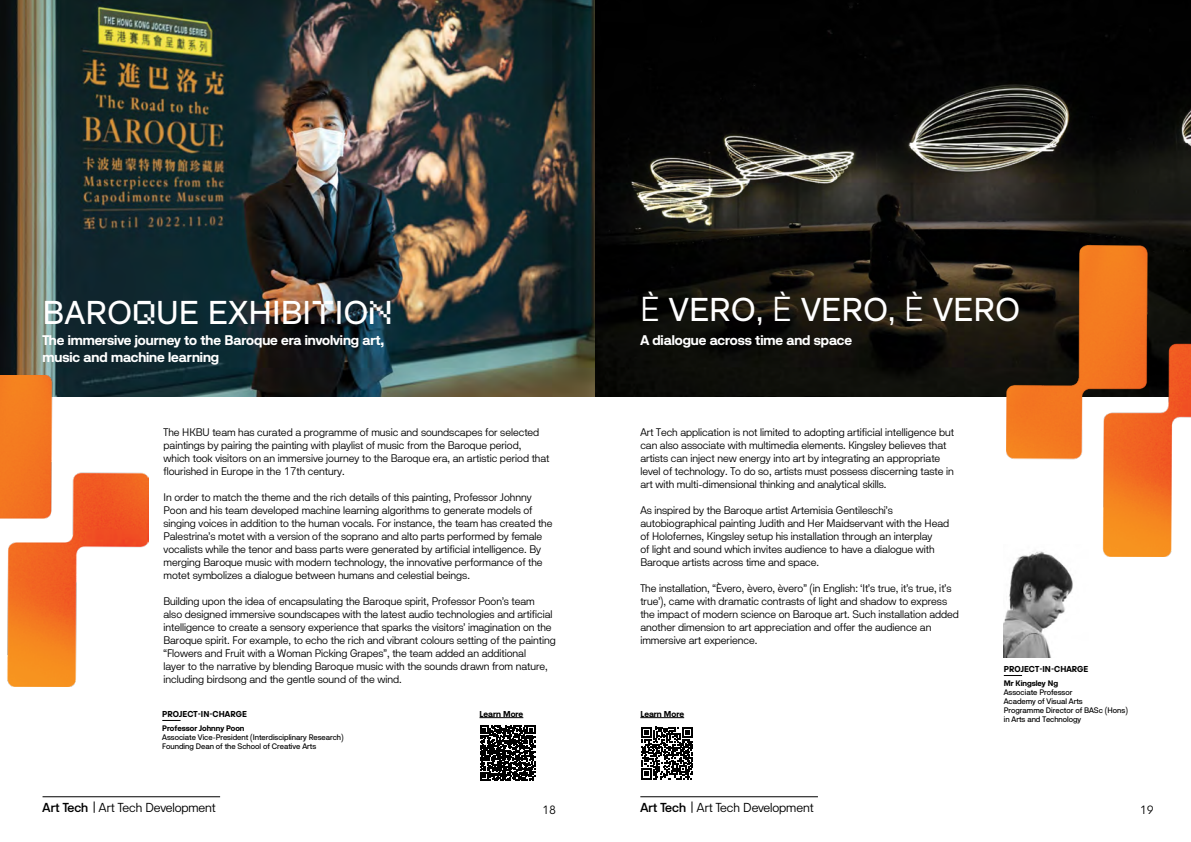
<style>
.page{position:relative;width:1191px;height:842px;background:#fff}
.page>*{position:absolute;margin:0;border:0;box-sizing:border-box;transform-origin:0 0}
.t1{font:33px "RM Neue TRIAL";color:#fff}
.t2{font:700 14px/17px "Magnetik";color:#fff}
.t3{font:300 13px "Magnetik";letter-spacing:-.01em;color:#000}
.t4{font:300 12px "Magnetik";color:#000}
.t5{font:300 11px/13px "Magnetik";color:#000}
.t6{font:700 8.6px "Magnetik";letter-spacing:.005em;color:#000}
.t7{font:8px/9px "Magnetik";color:#000}
.t8{font:700 8px "Magnetik";color:#000}
.s1{font-family:"Gridular"}
.s2{font-weight:500}
.s3{font-family:"Helixa"}
</style>
<div class="page">
<img style="left:0;top:0;width:1191px;height:396px">
<img style="left:0;top:375px;width:149px;height:312px">
<hr style="left:43px;top:796px;width:177px;height:1px;background:#000">
<svg style="left:94px;top:801px;width:1px;height:12px"></svg>
<svg style="left:162px;top:720px;width:18px;height:1px"></svg>
<hr style="left:479px;top:717px;width:44px;height:1px;background:#000">
<svg style="left:480px;top:725px;width:55px;height:56px"></svg>
<hr style="left:640px;top:717px;width:44px;height:1px;background:#000">
<svg style="left:641px;top:727px;width:52px;height:52px"></svg>
<svg style="left:1003px;top:675px;width:19px;height:1px"></svg>
<img style="left:1003px;top:557px;width:70px;height:100px">
<hr style="left:640px;top:796px;width:178px;height:1px;background:#000">
<svg style="left:692px;top:801px;width:1px;height:12px"></svg>
<img style="left:1006px;top:245px;width:185px;height:312px">
<h1 class="t1" style="left:43px;top:300px;width:351px">BARO<span class="s1">Q</span>UE EXHIBI<span class="s1">T</span>IO<span class="s1">N</span></h1>
<p class="t2" style="left:43px;top:332px;width:343px">The immersive journey to the Baroque era involving art, music and machine learning</p>
<p class="t5" style="left:163px;top:425px;width:387px">The HKBU team has curated a programme of music and soundscapes for selected paintings by pairing the painting with playlist of music from the Baroque period, which took visitors on an immersive journey to the Baroque era, an artistic period that flourished in Europe in the 17th century.</p>
<p class="t5" style="left:163px;top:490px;width:390px">In order to match the theme and the rich details of this painting, Professor Johnny Poon and his team developed machine learning algorithms to generate models of singing voices in addition to the human vocals. For instance, the team has created the Palestrina’s motet with a version of the soprano and alto parts performed by female vocalists while the tenor and bass parts were generated by artificial intelligence. By merging Baroque music with modern technology, the innovative performance of the motet symbolizes a dialogue between humans and celestial beings.</p>
<p class="t5" style="left:163px;top:595px;width:394px">Building upon the idea of encapsulating the Baroque spirit, Professor Poon’s team also designed immersive soundscapes with the latest audio technologies and artificial intelligence to create a sensory experience that sparks the visitors’ imagination on the Baroque spirit. For example, to echo the rich and vibrant colours setting of the painting “Flowers and Fruit with a Woman Picking Grapes”, the team added an additional<br>layer to the narrative by blending Baroque music with the sounds drawn from nature, including birdsong and the gentle sound of the wind.</p>
<p class="t6" style="left:162px;top:708px;width:86px">PROJECT-IN-CHARGE</p>
<p class="t8" style="left:162px;top:723px;width:84px">Professor Johnny Poon</p>
<p class="t7" style="left:162px;top:733px;width:183px">Associate Vice-President (Interdisciplinary Research)<br>Founding Dean of the School of Creative Arts</p>
<p class="t6" style="left:479px;top:708px;width:45px">Learn More</p>
<p class="t3" style="left:43px;top:799px;width:175px"><span class="s2">Art Tech</span> Art Tech Development</p>
<p class="t4" style="left:542px;top:802px;width:15px">18</p>
<h1 class="t1" style="left:640px;top:297px;width:381px"><span class="s3">È</span> VERO, <span class="s3">È</span> VERO, <span class="s3">È</span> VERO</h1>
<p class="t2" style="left:640px;top:332px;width:213px">A dialogue across time and space</p>
<p class="t5" style="left:640px;top:425px;width:315px">Art Tech application is not limited to adopting artificial intelligence but can also associate with multimedia elements. Kingsley believes that artists can inject new energy into art by integrating an appropriate level of technology. To do so, artists must possess discerning taste in art with multi-dimensional thinking and analytical skills.</p>
<p class="t5" style="left:640px;top:503px;width:310px">As inspired by the Baroque artist Artemisia Gentileschi’s autobiographical painting Judith and Her Maidservant with the Head of Holofernes, Kingsley setup his installation through an interplay<br>of light and sound which invites audience to have a dialogue with Baroque artists across time and space.</p>
<p class="t5" style="left:640px;top:582px;width:320px">The installation, “Èvero, èvero, èvero” (in English: ‘It’s true, it’s true, it’s true’), came with dramatic contrasts of light and shadow to express the impact of modern science on Baroque art. Such installation added another dimension to art appreciation and offer the audience an immersive art experience.</p>
<p class="t6" style="left:640px;top:708px;width:45px">Learn More</p>
<p class="t6" style="left:1003px;top:663px;width:86px">PROJECT-IN-CHARGE</p>
<p class="t8" style="left:1003px;top:678px;width:56px">Mr Kingsley Ng</p>
<p class="t7" style="left:1003px;top:688px;width:126px">Associate Professor<br>Academy of Visual Arts<br>Programme Director of BASc (Hons) in Arts and Technology</p>
<p class="t3" style="left:640px;top:799px;width:175px"><span class="s2">Art Tech</span> Art Tech Development</p>
<p class="t4" style="left:1139px;top:802px;width:15px">19</p>
</div>
